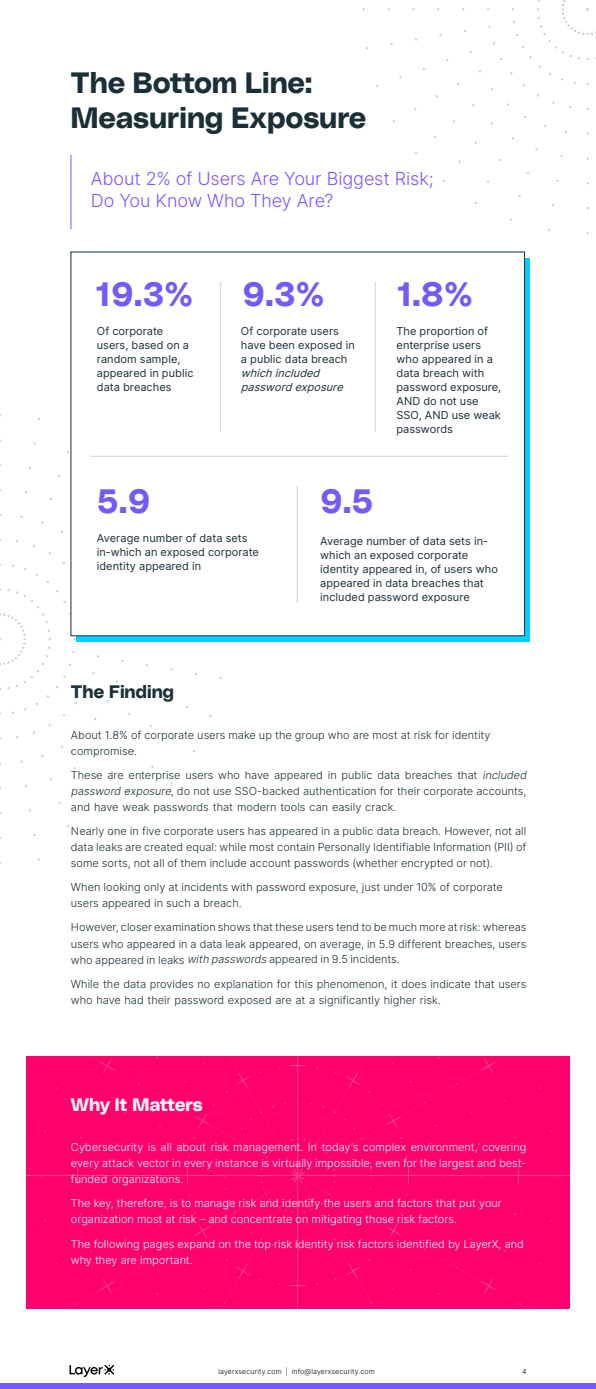
<style>
.page{position:relative;width:596px;height:1389px;background:#fff}
.page>*{position:absolute;margin:0;border:0;box-sizing:border-box;transform-origin:0 0}
.t1{font:33.6px "Poly Sans Bulky";color:#725bf6}
.t2{font:29.2px/35.1px "Poly Sans Bulky";letter-spacing:.005em;color:#1b2f39}
.t3{font:300 18px/21.6px "Inter";letter-spacing:-.005em;color:#7e55ff}
.t4{font:18px "Poly Sans Bulky";letter-spacing:-.005em;color:#fff}
.t5{font:18px "Poly Sans Bulky";letter-spacing:.01em;color:#1b2f39}
.t6{font:300 11px/16px "Inter";color:#1b2f39}
.t7{font:11px/14px "Inter";letter-spacing:.005em;color:#1b2f39}
.t8{font:300 11px/16px "Inter";color:#fff}
.t9{font:italic 11px/14px "Inter";color:#1b2f39}
.t10{font:300 7px "Inter";letter-spacing:.02em;color:#000}
.s1{font-style:italic}
</style>
<div class="page">
<svg style="left:0;top:562px;width:77px;height:155px"></svg>
<svg style="left:76px;top:258px;width:453px;height:383px;background:#03bce7"></svg>
<div style="left:26px;top:1056px;width:543px;height:252px;background:#fe016d"></div>
<svg style="left:70px;top:252px;width:454px;height:384px"></svg>
<hr style="left:70px;top:155px;width:1px;height:74px;background:#725bf6">
<hr style="left:220px;top:282px;width:1px;height:150px;background:#c4d2d8">
<hr style="left:374px;top:282px;width:1px;height:150px;background:#c4d2d8">
<hr style="left:297px;top:486px;width:1px;height:117px;background:#c4d2d8">
<hr style="left:91px;top:456px;width:416px;height:1px;background:#c4d2d8">
<svg style="left:510px;top:0;width:86px;height:87px"></svg>
<svg style="left:69px;top:1365px;width:45px;height:12px"></svg>
<div style="left:0;top:1383px;width:595px;height:6px;background:#725bf6"></div>
<h2 class="t2" style="left:71px;top:63px;width:296px">The Bottom Line:<br>Measuring Exposure</h2>
<h3 class="t3" style="left:91px;top:168px;width:344px">About 2% of Users Are Your Biggest Risk;<br>Do You Know Who They Are?</h3>
<h1 class="t1" style="left:97px;top:268px;width:97px">19.3%</h1>
<p class="t7" style="left:97px;top:323px;width:98px">Of corporate users, based on a random sample, appeared in public data breaches</p>
<h1 class="t1" style="left:242px;top:268px;width:83px">9.3%</h1>
<p class="t7" style="left:241px;top:323px;width:115px">Of corporate users have been exposed in a public data breach</p>
<p class="t9" style="left:241px;top:365px;width:107px">whichincluded passwordexposure</p>
<h1 class="t1" style="left:398px;top:268px;width:76px">1.8%</h1>
<p class="t7" style="left:396px;top:323px;width:106px">The proportion of enterprise users who appeared in a data breach with password exposure,<br>AND do not use<br>SSO, AND use weak passwords</p>
<h1 class="t1" style="left:97px;top:475px;width:55px">5.9</h1>
<p class="t7" style="left:97px;top:531px;width:163px">Average number of data sets in-which an exposed corporate identity appeared in</p>
<h1 class="t1" style="left:320px;top:475px;width:55px">9.5</h1>
<p class="t7" style="left:320px;top:533px;width:179px">Average number of data sets in&shy;which an exposed corporate identity appeared in, of users who appeared in data breaches that included password exposure</p>
<h3 class="t5" style="left:71px;top:678px;width:105px">The Finding</h3>
<p class="t6" style="left:71px;top:726px;width:421px">About 1.8% of corporate users make up the group who are most at risk for identity compromise.</p>
<p class="t6" style="left:71px;top:767px;width:459px">These are enterprise users who have appeared in public data breaches that <span class="s1">included password exposure</span>, do not use SSO-backed authentication for their corporate accounts, and have weak passwords that modern tools can easily crack.</p>
<p class="t6" style="left:71px;top:823px;width:456px;text-align:justify">Nearly one in five corporate users has appeared in a public data breach. However, not all data leaks are created equal: while most contain Personally Identifiable Information (PII) of some sorts, not all of them include account passwords (whether encrypted or not).</p>
<p class="t6" style="left:71px;top:879px;width:433px">When looking only at incidents with password exposure, just under 10% of corporate users appeared in such a breach.</p>
<p class="t6" style="left:71px;top:919px;width:456px;text-align:justify">However, closer examination shows that these users tend to be much more at risk: whereas users who appeared in a data leak appeared, on average, in 5.9 different breaches, users who appeared in leaks <span class="s1">with passwords</span>appeared in 9.5 incidents.</p>
<p class="t6" style="left:71px;top:975px;width:456px">While the data provides no explanation for this phenomenon, it does indicate that users who have had their password exposed are at a significantly higher risk.</p>
<h3 class="t4" style="left:71px;top:1091px;width:133px">Why It Matters</h3>
<p class="t8" style="left:71px;top:1139px;width:456px;text-align:justify">Cybersecurity is all about risk management. In today’s complex environment, covering every attack vector in every instance is virtually impossible, even for the largest and best&shy;funded organizations.</p>
<p class="t8" style="left:71px;top:1195px;width:432px">The key, therefore, is to manage risk and identify the users and factors that put your organization most at risk – and concentrate on mitigating those risk factors.</p>
<p class="t8" style="left:71px;top:1235px;width:454px">The following pages expand on the top risk identity risk factors identified by LayerX, and why they are important.</p>
<p class="t10" style="left:218px;top:1366px;width:158px">layerxsecurity.com | info@layerxsecurity.com</p>
<p class="t10" style="left:521px;top:1366px;width:6px">4</p>
</div>
